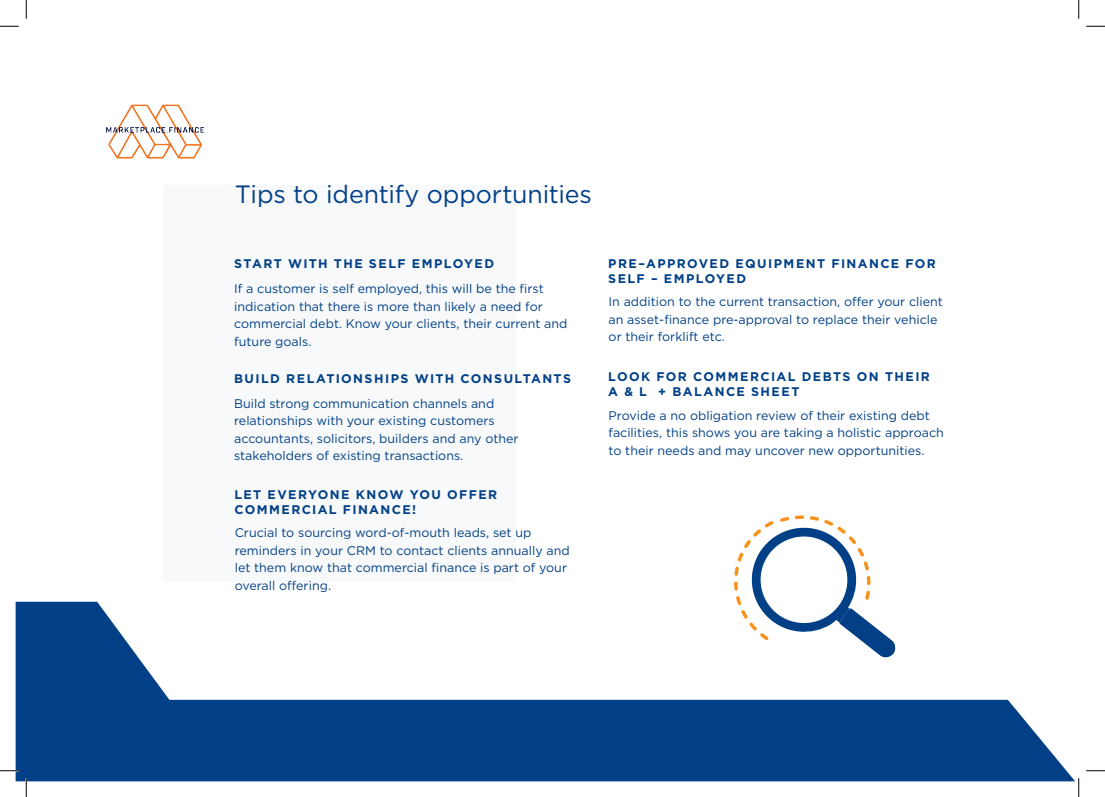
<style>
.page{position:relative;width:1105px;height:797px;background:#fff}
.page>*{position:absolute;margin:0;border:0;box-sizing:border-box;transform-origin:0 0}
.Heading{font:25px "Gotham";letter-spacing:-.01em;color:#014086}
.Paragraph{font:12.5px/17.5px "Gotham";color:#014086}
.Subheading{font:700 12.5px/15px "Gotham";letter-spacing:.115em;color:#014086}
</style>
<div class="page">
<img style="left:106px;top:104px;width:98px;height:55px">
<svg style="left:16px;top:601px;width:1059px;height:180px;fill:#014086"></svg>
<div style="left:163px;top:186px;width:352px;height:396px;background:#f7f9fa"></div>
<svg style="left:734px;top:515px;width:162px;height:143px"></svg>
<svg style="left:0;top:25px;width:19px;height:2px"></svg>
<svg style="left:1086px;top:25px;width:19px;height:2px"></svg>
<svg style="left:0;top:770px;width:19px;height:1px"></svg>
<svg style="left:1086px;top:770px;width:19px;height:1px"></svg>
<svg style="left:25px;top:0;width:2px;height:19px"></svg>
<svg style="left:25px;top:778px;width:2px;height:19px"></svg>
<svg style="left:1078px;top:0;width:1px;height:19px"></svg>
<svg style="left:1078px;top:778px;width:1px;height:19px"></svg>
<p class="Heading" style="left:235px;top:178px;width:359px">Tips to identify opportunities</p>
<p class="Subheading" style="left:234px;top:256px;width:261px">START WITH THE SELF EMPLOYED</p>
<p class="Paragraph" style="left:234px;top:279px;width:335px">If a customer is self employed, this will be the first indication that there is more than likely a need for commercial debt. Know your clients, their current and future goals.</p>
<p class="Subheading" style="left:234px;top:371px;width:338px">BUILD RELATIONSHIPS WITH CONSULTANTS</p>
<p class="Paragraph" style="left:234px;top:394px;width:286px">Build strong communication channels and relationships with your existing customers accountants, solicitors, builders and any other stakeholders of existing transactions.</p>
<p class="Subheading" style="left:234px;top:487px;width:264px">LET EVERYONE KNOW YOU OFFER<br>COMMERCIAL FINANCE!</p>
<p class="Paragraph" style="left:235px;top:524px;width:336px">Crucial to sourcing word-of-mouth leads, set up reminders in your CRM to contact clients annually and let them know that commercial finance is part of your overall offering.</p>
<p class="Subheading" style="left:608px;top:256px;width:329px">PRE–APPROVED EQUIPMENT FINANCE FOR<br>SELF – EMPLOYED</p>
<p class="Paragraph" style="left:609px;top:293px;width:336px">In addition to the current transaction, offer your client an asset-finance pre-approval to replace their vehicle or their forklift etc.</p>
<p class="Subheading" style="left:608px;top:369px;width:323px">LOOK FOR COMMERCIAL DEBTS ON THEIR<br>A &amp; L + BALANCE SHEET</p>
<p class="Paragraph" style="left:609px;top:406px;width:337px">Provide a no obligation review of their existing debt facilities, this shows you are taking a holistic approach to their needs and may uncover new opportunities.</p>
</div>
